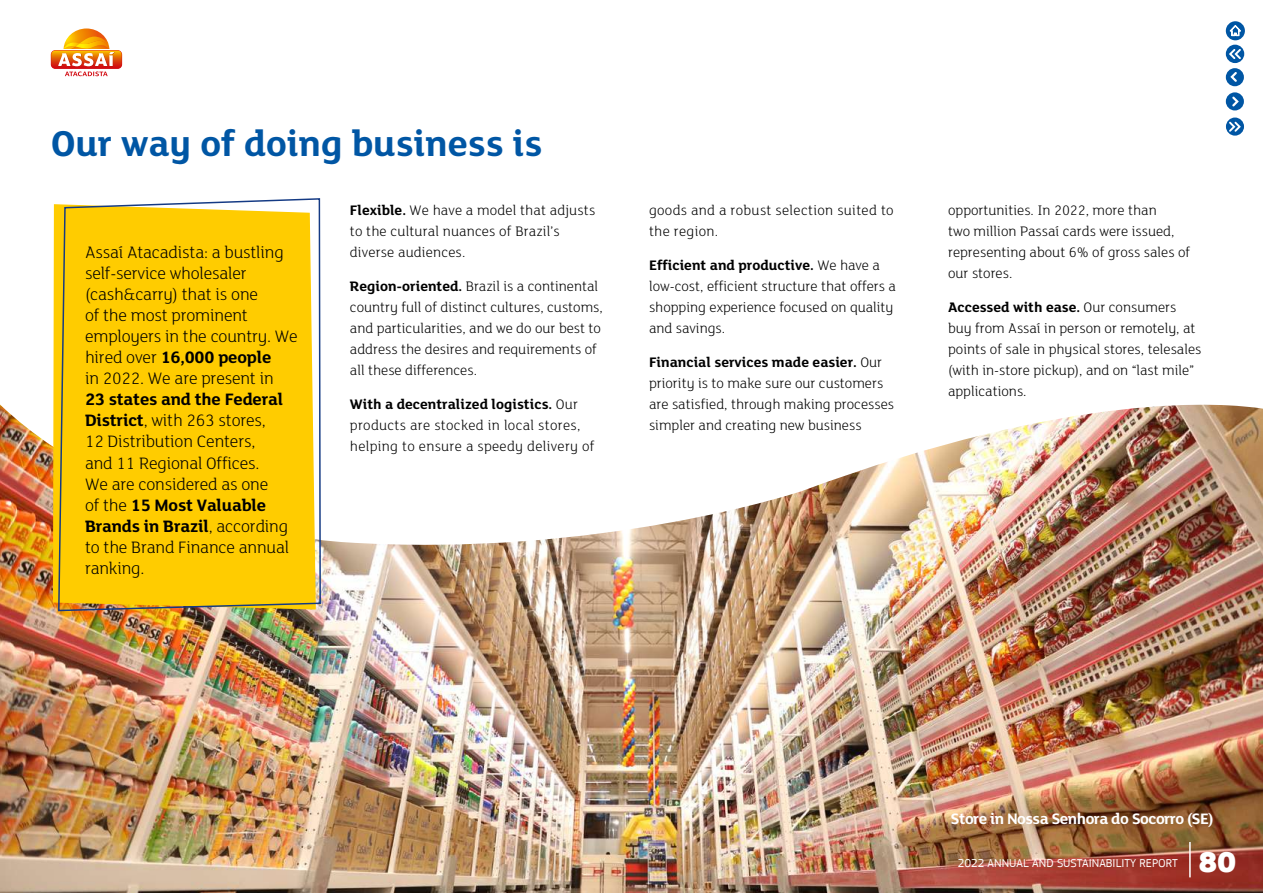
<style>
.page{position:relative;width:1263px;height:893px;background:#fff}
.page>*{position:absolute;margin:0;border:0;box-sizing:border-box;transform-origin:0 0}
.t1{font:39px "FS Lola Bold Regular";color:#0056a4}
.t2{font:900 30px "PF Square Sans Pro";color:#fff}
.t3{font:18px/21px "FS Lola Light Regular";letter-spacing:-.01em;color:#000}
.t4{font:18px/21px "FS Lola Bold Regular";letter-spacing:-.01em;color:#000}
.t5{font:16.5px "FS Lola Bold Regular";letter-spacing:-.03em;color:#fff}
.t6{font:15px/21px "FS Lola Light Regular";color:#000}
.t7{font:15px "FS Lola Bold Regular";color:#000}
.t8{font:15px/21px "FS Lola Light Regular";letter-spacing:.02em;color:#000}
.t9{font:12px "PF Square Sans Pro";color:#fff}
.s1{font-family:"FS Lola Light Regular"}
.s2{font-family:"FS Lola Bold Regular"}
</style>
<div class="page">
<svg style="left:51px;top:28px;width:71px;height:48px"></svg>
<img style="left:0;top:404px;width:1263px;height:489px">
<hr style="left:1189px;top:842px;width:2px;height:35px;background:#fff">
<svg style="left:57px;top:198px;width:265px;height:414px;background:#facb10"></svg>
<div style="left:1226px;top:45px;width:18px;height:18px;background:#0056a4;border-radius:50%"></div>
<svg style="left:1229px;top:49px;width:12px;height:10px"></svg>
<div style="left:1226px;top:92px;width:18px;height:18px;background:#0056a4;border-radius:50%"></div>
<svg style="left:1232px;top:97px;width:7px;height:10px"></svg>
<div style="left:1226px;top:68px;width:18px;height:18px;background:#0056a4;border-radius:50%"></div>
<svg style="left:1230px;top:72px;width:7px;height:10px"></svg>
<svg style="left:1226px;top:21px;width:19px;height:19px"></svg>
<svg style="left:1229px;top:25px;width:12px;height:11px"></svg>
<div style="left:1226px;top:118px;width:18px;height:18px;background:#0056a4;border-radius:50%"></div>
<svg style="left:1229px;top:122px;width:12px;height:10px"></svg>
<h1 class="t1" style="left:51px;top:123px;width:493px">Our way of doing business is</h1>
<p class="t3" style="left:85px;top:243px;width:214px">Assaí Atacadista: a bustling self-service wholesaler (cash&amp;carry) that is one<br>of the most prominent employers in the country. We</p>
<p class="t4" style="left:85px;top:347px;width:188px"><span class="s1">hired over</span> 16,000 people</p>
<p class="t3" style="left:85px;top:369px;width:190px">in 2022. We are present in</p>
<p class="t4" style="left:85px;top:389px;width:200px">23 states and the Federal</p>
<p class="t3" style="left:85px;top:411px;width:185px"><span class="s2">District</span>, with 263 stores,<br>12 Distribution Centers, and 11 Regional Offices.<br>We are considered as one</p>
<p class="t4" style="left:85px;top:494px;width:205px"><span class="s1">of the</span> 15 Most Valuable<br>Brands in Brazil<span class="s1">, according</span></p>
<p class="t3" style="left:85px;top:537px;width:206px">to the Brand Finance annual ranking.</p>
<p class="t6" style="left:350px;top:200px;width:247px"><span class="s2">Flexible.</span> We have a model that adjusts to the cultural nuances of Brazil’s diverse audiences.</p>
<p class="t6" style="left:350px;top:276px;width:254px"><span class="s2">Region-oriented.</span> Brazil is a continental country full of distinct cultures, customs, and particularities, and we do our best to address the desires and requirements of all these differences.</p>
<p class="t7" style="left:350px;top:396px;width:230px">With a decentralized logistics. <span class="s1">Our</span></p>
<p class="t8" style="left:350px;top:415px;width:246px">products are stocked in local stores, helping to ensure a speedy delivery of</p>
<p class="t8" style="left:649px;top:200px;width:246px">goods and a robust selection suited to the region.</p>
<p class="t7" style="left:649px;top:257px;width:232px">Efficient and productive. <span class="s1">We have a</span></p>
<p class="t6" style="left:649px;top:276px;width:248px">low-cost, efficient structure that offers a shopping experience focused on quality and savings.</p>
<p class="t7" style="left:649px;top:354px;width:235px">Financial services made easier. <span class="s1">Our</span></p>
<p class="t6" style="left:649px;top:373px;width:247px">priority is to make sure our customers are satisfied, through making processes simpler and creating new business</p>
<p class="t6" style="left:948px;top:200px;width:244px">opportunities. In 2022, more than<br>two million Passaí cards were issued, representing about 6% of gross sales of our stores.</p>
<p class="t7" style="left:948px;top:299px;width:230px">Accessed with ease. <span class="s1">Our consumers</span></p>
<p class="t6" style="left:948px;top:318px;width:255px">buy from Assaí in person or remotely, at points of sale in physical stores, telesales (with in-store pickup), and on “last mile” applications.</p>
<p class="t5" style="left:950px;top:810px;width:264px">Store in Nossa Senhora do Socorro (SE)</p>
<p class="t9" style="left:958px;top:856px;width:222px">2022 ANNUAL AND SUSTAINABILITY REPORT</p>
<h2 class="t2" style="left:1199px;top:844px;width:38px">80</h2>
</div>
